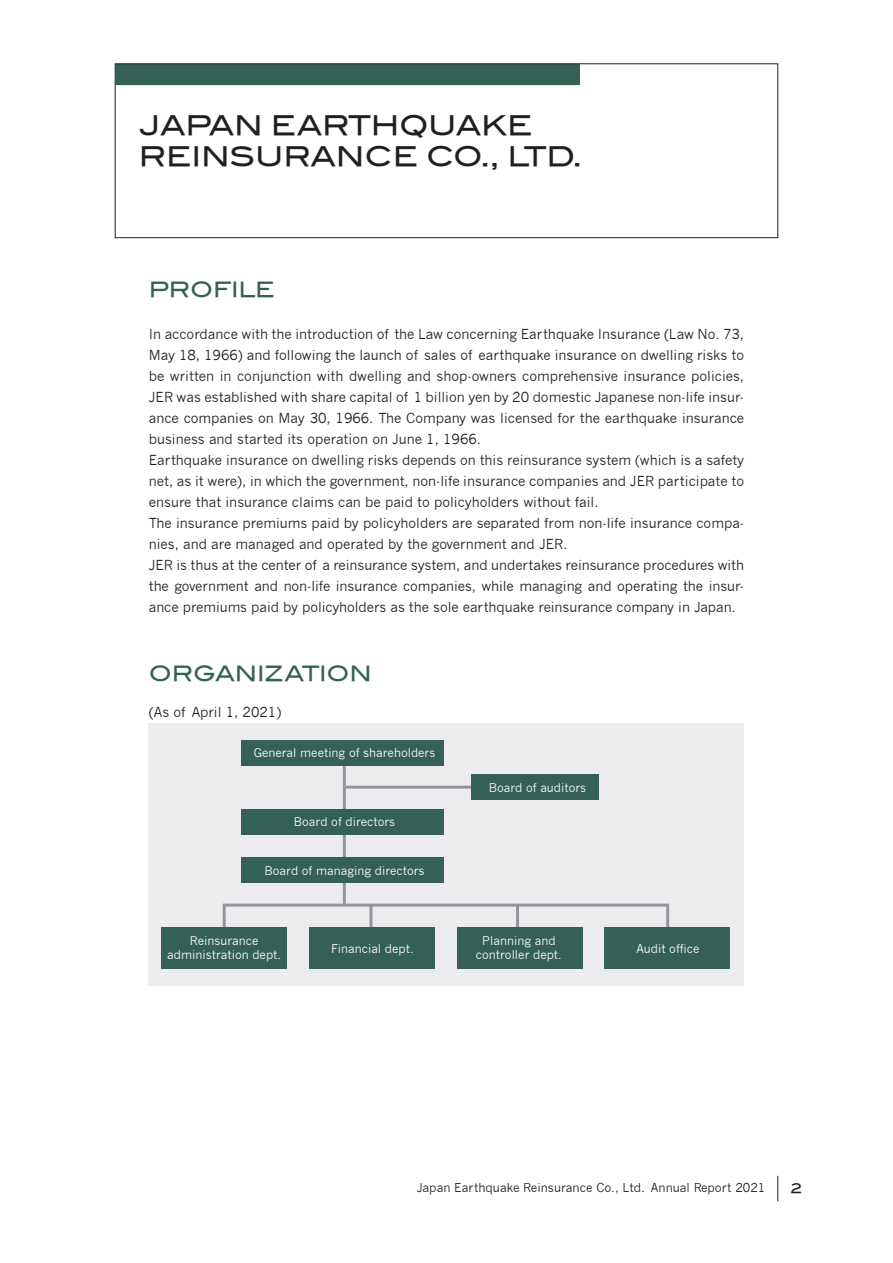
<style>
.page{position:relative;width:893px;height:1263px;background:#fff}
.page>*{position:absolute;margin:0;border:0;box-sizing:border-box;transform-origin:0 0}
.t1{font:27px/31.5px "Blair Md ITCTT Medium";letter-spacing:-.01em;color:#231f20}
.t2{font:21px "Blair Md ITCTT Medium";letter-spacing:-.01em;color:#356056}
.t3{font:13.5px/21px "News Gothic";color:#231f20}
.t4{font:13.5px "Blair Md ITCTT Medium";color:#231f20}
.t5{font:12px "News Gothic";color:#231f20}
.t6{font:11.7px/14.1px "News Gothic";color:#fff;text-align:center}
</style>
<div class="page">
<svg style="left:777px;top:1176px;width:1px;height:25px"></svg>
<div style="left:149px;top:723px;width:595px;height:263px;background:#ececee"></div>
<hr style="left:516px;top:905px;width:3px;height:34px;background:#939598">
<hr style="left:369px;top:905px;width:3px;height:34px;background:#939598">
<hr style="left:343px;top:755px;width:3px;height:150px;background:#939598">
<hr style="left:344px;top:786px;width:129px;height:3px;background:#939598">
<div style="left:223px;top:904px;width:446px;height:30px;border:3px solid #939598"></div>
<div style="left:242px;top:740px;width:202px;height:25px;background:#356056"></div>
<div style="left:242px;top:809px;width:202px;height:25px;background:#356056"></div>
<div style="left:242px;top:858px;width:202px;height:25px;background:#356056"></div>
<div style="left:471px;top:774px;width:128px;height:26px;background:#356056"></div>
<div style="left:161px;top:927px;width:125px;height:42px;background:#356056"></div>
<div style="left:309px;top:927px;width:125px;height:42px;background:#356056"></div>
<div style="left:457px;top:927px;width:125px;height:42px;background:#356056"></div>
<div style="left:605px;top:927px;width:125px;height:42px;background:#356056"></div>
<div style="left:116px;top:64px;width:464px;height:21px;background:#356056"></div>
<div style="left:115px;top:63px;width:663px;height:175px;border:1px solid #231f20"></div>
<h1 class="t1" style="left:139px;top:109px;width:445px">JAPAN EARTHQUAKE<br>REINSURANCE CO., LTD.</h1>
<h2 class="t2" style="left:149px;top:276px;width:128px">PROFILE</h2>
<p class="t3" style="left:149px;top:323px;width:597px">In accordance with the introduction of the Law concerning Earthquake Insurance (Law No. 73, May 18, 1966) and following the launch of sales of earthquake insurance on dwelling risks to be written in conjunction with dwelling and shop-owners comprehensive insurance policies, JER was established with share capital of 1 billion yen by 20 domestic Japanese non-life insur&shy;ance companies on May 30, 1966. The Company was licensed for the earthquake insurance business and started its operation on June 1, 1966.<br>Earthquake insurance on dwelling risks depends on this reinsurance system (which is a safety net, as it were), in which the government, non-life insurance companies and JER participate to ensure that insurance claims can be paid to policyholders without fail.<br>The insurance premiums paid by policyholders are separated from non-life insurance compa&shy;nies, and are managed and operated by the government and JER.<br>JER is thus at the center of a reinsurance system, and undertakes reinsurance procedures with the government and non-life insurance companies, while managing and operating the insur&shy;ance premiums paid by policyholders as the sole earthquake reinsurance company in Japan.</p>
<h2 class="t2" style="left:149px;top:660px;width:225px">ORGANIZATION</h2>
<p class="t3" style="left:149px;top:701px;width:134px">(As of April 1, 2021)</p>
<p class="t6" style="left:254px;top:746px;width:183px">General meeting of shareholders</p>
<p class="t6" style="left:294px;top:815px;width:103px">Board of directors</p>
<p class="t6" style="left:265px;top:864px;width:162px">Board of managing directors</p>
<p class="t6" style="left:489px;top:780px;width:99px">Board of auditors</p>
<p class="t6" style="left:167px;top:933px;width:115px">Reinsurance administration dept.</p>
<p class="t6" style="left:331px;top:942px;width:84px">Financial dept.</p>
<p class="t6" style="left:476px;top:934px;width:88px">Planning and controller dept.</p>
<p class="t6" style="left:636px;top:942px;width:65px">Audit office</p>
<p class="t5" style="left:417px;top:1181px;width:350px">Japan Earthquake Reinsurance Co., Ltd. Annual Report 2021</p>
<p class="t4" style="left:791px;top:1180px;width:13px">2</p>
</div>
